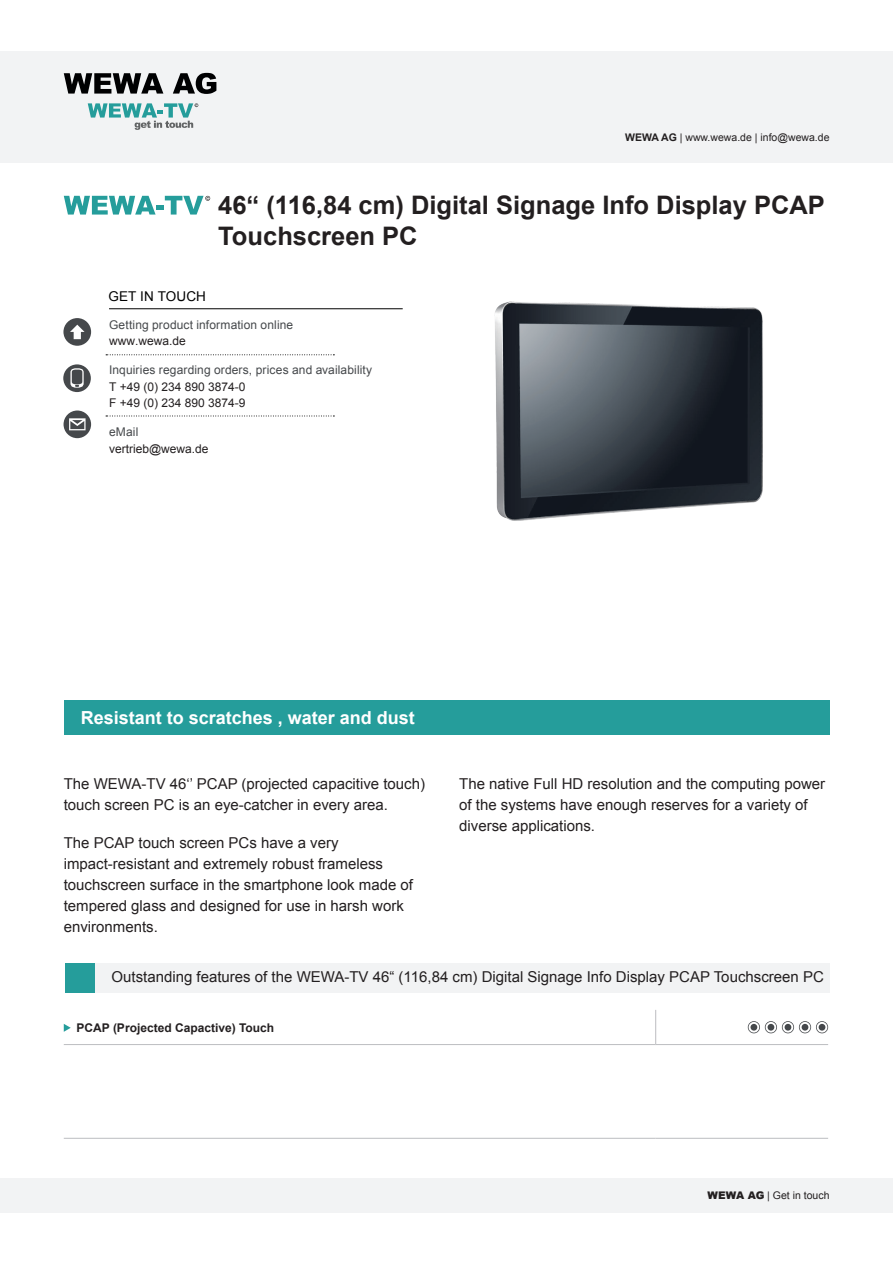
<style>
.page{position:relative;width:893px;height:1263px;background:#fff}
.page>*{position:absolute;margin:0;border:0;box-sizing:border-box;transform-origin:0 0}
.Level_1_Heading{font:700 25.5px/30.6px "Arial";color:#231f20}
.Level_2_Headings{font:700 18px "Arial";color:#fff}
.Body_Text{font:15px/21px "Arial";color:#231f20}
.Level_3_Headings{font:15px "Arial";color:#231f20}
.t1{font:13.5px "Arial";letter-spacing:.015em;color:#000}
.t2{font:12px "Arial";letter-spacing:.01em;color:#45484b}
.t3{font:12px/16.5px "Arial";color:#231f20}
.Body___Table_Bullets{font:700 12px "Arial";color:#231f20}
.t4{font:10.5px "Arial";color:#231f20}
.s1{font-weight:700}
.s2{font-weight:900}
</style>
<div class="page">
<div style="left:0;top:1178px;width:893px;height:34px;background:#f2f3f4"></div>
<div style="left:0;top:52px;width:893px;height:111px;background:#f2f3f4"></div>
<div style="left:64px;top:700px;width:757px;height:35px;background:#259d9b"></div>
<hr style="left:655px;top:1010px;width:1px;height:34px;background:#bcbdc0">
<hr style="left:64px;top:1044px;width:592px;height:1px;background:#bcbdc0">
<hr style="left:656px;top:1044px;width:172px;height:1px;background:#bcbdc0">
<hr style="left:64px;top:1138px;width:592px;height:1px;background:#bcbdc0">
<hr style="left:656px;top:1138px;width:172px;height:1px;background:#bcbdc0">
<svg style="left:64px;top:1024px;width:7px;height:8px"></svg>
<div style="left:94px;top:963px;width:736px;height:29px;background:#f2f3f4"></div>
<div style="left:65px;top:963px;width:30px;height:29px;background:#259d9b"></div>
<svg style="left:64px;top:196px;width:146px;height:19px"></svg>
<svg style="left:748px;top:1021px;width:80px;height:12px"></svg>
<svg style="left:64px;top:73px;width:99px;height:21px"></svg>
<svg style="left:173px;top:73px;width:43px;height:21px"></svg>
<svg style="left:88px;top:103px;width:110px;height:27px"></svg>
<hr style="left:109px;top:308px;width:294px;height:1px;background:#000">
<div style="left:64px;top:318px;width:27px;height:28px;background:#45484b;border-radius:50%"></div>
<svg style="left:70px;top:325px;width:15px;height:14px"></svg>
<div style="left:64px;top:410px;width:27px;height:28px;background:#45484b;border-radius:50%"></div>
<svg style="left:69px;top:418px;width:17px;height:12px"></svg>
<div style="left:63px;top:364px;width:28px;height:28px;background:#45484b;border-radius:50%"></div>
<svg style="left:70px;top:368px;width:14px;height:20px"></svg>
<svg style="left:106px;top:354px;width:228px;height:1px"></svg>
<svg style="left:106px;top:416px;width:228px;height:1px"></svg>
<img style="left:495px;top:301px;width:268px;height:220px">
<p class="t4" style="left:625px;top:130px;width:206px"><span class="s1">WEWA AG</span> | www.wewa.de | info@wewa.de</p>
<p class="Level_1_Heading" style="left:218px;top:191px;width:608px">46“ (116,84 cm) Digital Signage Info Display PCAP<br>Touchscreen PC</p>
<p class="t1" style="left:108px;top:287px;width:99px">GET IN TOUCH</p>
<p class="t2" style="left:109px;top:317px;width:186px">Getting product information online</p>
<p class="t3" style="left:109px;top:333px;width:78px">www.wewa.de</p>
<p class="t2" style="left:109px;top:362px;width:265px">Inquiries regarding orders, prices and availability</p>
<p class="t3" style="left:109px;top:378px;width:138px">T +49 (0) 234 890 3874-0<br>F +49 (0) 234 890 3874-9</p>
<p class="t2" style="left:109px;top:424px;width:31px">eMail</p>
<p class="t3" style="left:109px;top:440px;width:101px">vertrieb@wewa.de</p>
<p class="Level_2_Headings" style="left:81px;top:706px;width:336px">Resistant to scratches , water and dust</p>
<p class="Body_Text" style="left:64px;top:773px;width:363px">The WEWA-TV 46‘’ PCAP (projected capacitive touch) touch screen PC is an eye-catcher in every area.</p>
<p class="Body_Text" style="left:64px;top:832px;width:351px">The PCAP touch screen PCs have a very impact-resistant and extremely robust frameless touchscreen surface in the smartphone look made of tempered glass and designed for use in harsh work environments.</p>
<p class="Body_Text" style="left:459px;top:773px;width:367px">The native Full HD resolution and the computing power of the systems have enough reserves for a variety of diverse applications.</p>
<p class="Level_3_Headings" style="left:112px;top:967px;width:714px">Outstanding features of the WEWA-TV 46“ (116,84 cm) Digital Signage Info Display PCAP Touchscreen PC</p>
<p class="Body___Table_Bullets" style="left:77px;top:1019px;width:199px">PCAP (Projected Capactive) Touch</p>
<p class="t4" style="left:708px;top:1188px;width:123px"><span class="s2">WEWA AG</span> | Get in touch</p>
</div>
